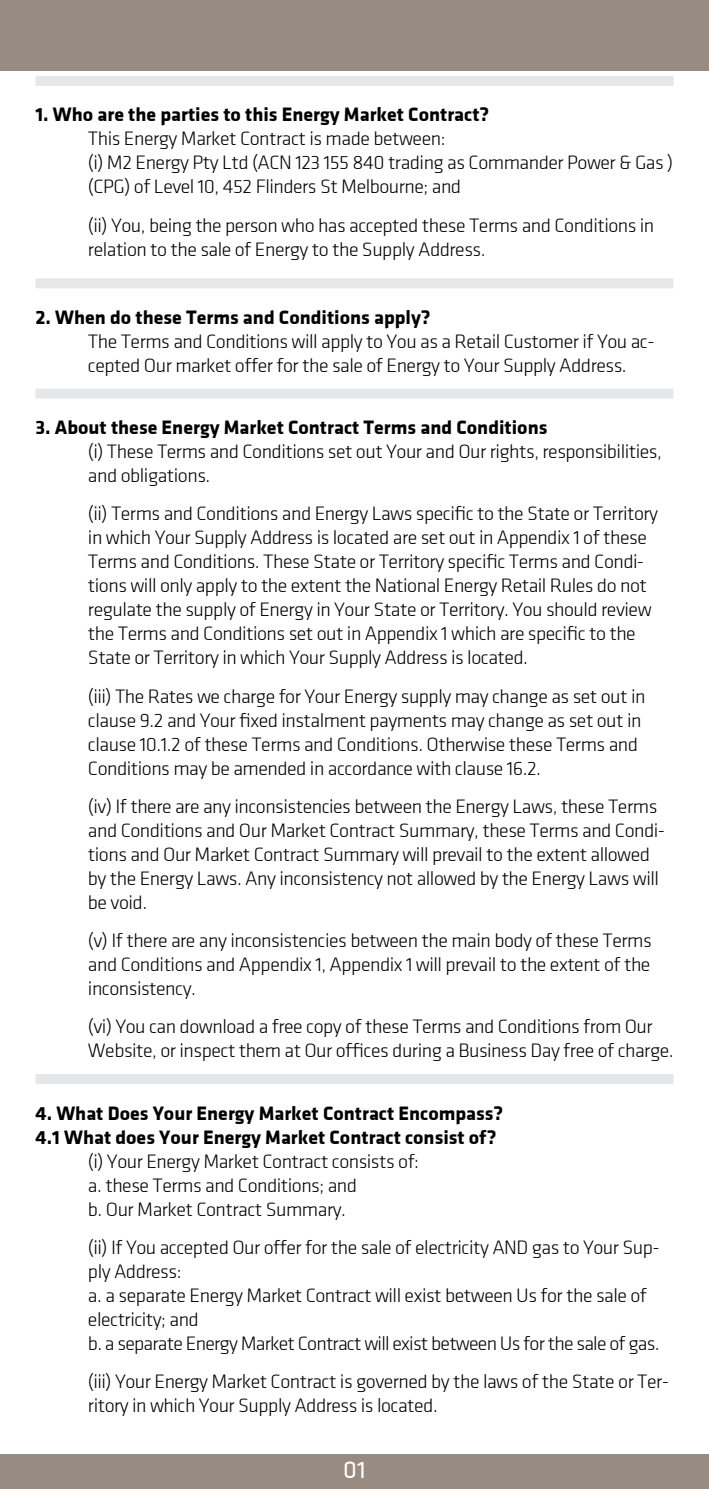
<style>
.page{position:relative;width:709px;height:1489px;background:#fff}
.page>*{position:absolute;margin:0;border:0;box-sizing:border-box;transform-origin:0 0}
.t1{font:25px "Klavika Basic";color:#fff}
.t2{font:300 20px/24px "Klavika Basic";letter-spacing:-.025em;color:#000}
.t3{font:700 20px/24px "Klavika Basic";color:#000}
</style>
<div class="page">
<div style="left:35px;top:76px;width:638px;height:10px;background:#e6e7e8"></div>
<div style="left:35px;top:278px;width:638px;height:10px;background:#e6e7e8"></div>
<div style="left:35px;top:388px;width:638px;height:10px;background:#e6e7e8"></div>
<div style="left:35px;top:1073px;width:638px;height:10px;background:#e6e7e8"></div>
<div style="left:0;top:0;width:709px;height:71px;background:#978b82"></div>
<div style="left:0;top:1454px;width:709px;height:34px;background:#978b82"></div>
<p class="t3" style="left:35px;top:103px;width:455px">1. Who are the parties to this Energy Market Contract?</p>
<p class="t2" style="left:88px;top:127px;width:587px">This Energy Market Contract is made between:<br>(i) M2 Energy Pty Ltd (ACN 123 155 840 trading as Commander Power &amp; Gas ) (CPG) of Level 10, 452 Flinders St Melbourne; and</p>
<p class="t2" style="left:88px;top:213px;width:568px">(ii) You, being the person who has accepted these Terms and Conditions in relation to the sale of Energy to the Supply Address.</p>
<p class="t3" style="left:35px;top:305px;width:397px">2. When do these Terms and Conditions apply?</p>
<p class="t2" style="left:88px;top:329px;width:568px">The Terms and Conditions will apply to You as a Retail Customer if You ac&shy;cepted Our market offer for the sale of Energy to Your Supply Address.</p>
<p class="t3" style="left:35px;top:415px;width:513px">3. About these Energy Market Contract Terms and Conditions</p>
<p class="t2" style="left:88px;top:440px;width:575px">(i) These Terms and Conditions set out Your and Our rights, responsibilities, and obligations.</p>
<p class="t2" style="left:88px;top:502px;width:571px">(ii) Terms and Conditions and Energy Laws specific to the State or Territory in which Your Supply Address is located are set out in Appendix 1 of these Terms and Conditions. These State or Territory specific Terms and Condi&shy;tions will only apply to the extent the National Energy Retail Rules do not regulate the supply of Energy in Your State or Territory. You should review the Terms and Conditions set out in Appendix 1 which are specific to the State or Territory in which Your Supply Address is located.</p>
<p class="t2" style="left:88px;top:684px;width:559px">(iii) The Rates we charge for Your Energy supply may change as set out in clause 9.2 and Your fixed instalment payments may change as set out in clause 10.1.2 of these Terms and Conditions. Otherwise these Terms and Conditions may be amended in accordance with clause 16.2.</p>
<p class="t2" style="left:88px;top:794px;width:578px">(iv) If there are any inconsistencies between the Energy Laws, these Terms and Conditions and Our Market Contract Summary, these Terms and Condi&shy;tions and Our Market Contract Summary will prevail to the extent allowed by the Energy Laws. Any inconsistency not allowed by the Energy Laws will be void.</p>
<p class="t2" style="left:88px;top:928px;width:565px;text-align:justify">(v) If there are any inconsistencies between the main body of these Terms and Conditions and Appendix 1, Appendix 1 will prevail to the extent of the inconsistency.</p>
<p class="t2" style="left:88px;top:1014px;width:587px">(vi) You can download a free copy of these Terms and Conditions from Our<br>Website, or inspect them at Our offices during a Business Day free of charge.</p>
<p class="t3" style="left:35px;top:1100px;width:469px">4. What Does Your Energy Market Contract Encompass?<br>4.1 What does Your Energy Market Contract consist of?</p>
<p class="t2" style="left:88px;top:1149px;width:333px">(i) Your Energy Market Contract consists of: a. these Terms and Conditions; and<br>b. Our Market Contract Summary.</p>
<p class="t2" style="left:88px;top:1235px;width:573px">(ii) If You accepted Our offer for the sale of electricity AND gas to Your Sup&shy;ply Address:<br>a. a separate Energy Market Contract will exist between Us for the sale of electricity; and<br>b. a separate Energy Market Contract will exist between Us for the sale of gas.</p>
<p class="t2" style="left:88px;top:1369px;width:582px">(iii) Your Energy Market Contract is governed by the laws of the State or Ter&shy;ritory in which Your Supply Address is located.</p>
<p class="t1" style="left:343px;top:1456px;width:24px">01</p>
</div>
